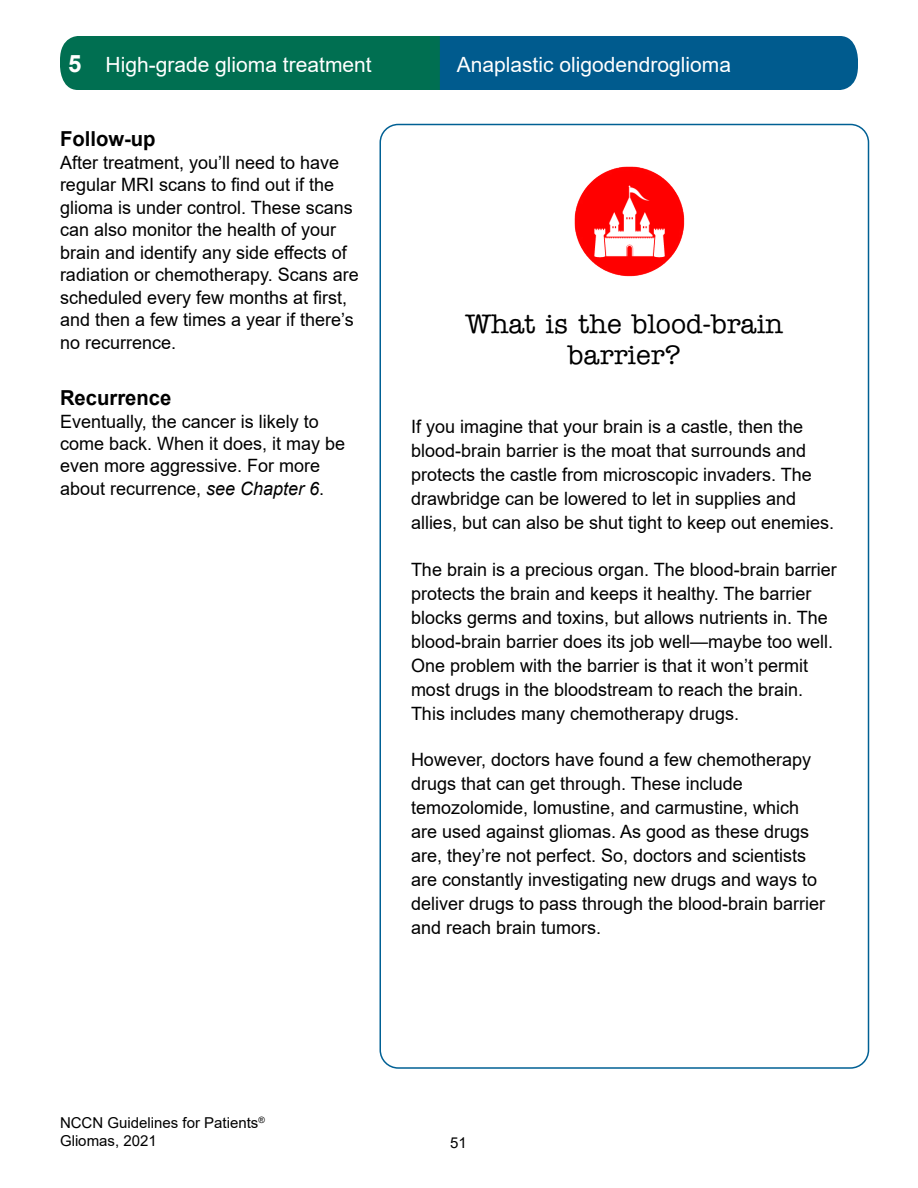
<style>
.page{position:relative;width:918px;height:1188px;background:#fff}
.page>*{position:absolute;margin:0;border:0;box-sizing:border-box;transform-origin:0 0}
.t1{font:500 27px/31.5px "American Typewriter Std";color:#000;text-align:center}
.t2{font:21px "Arial";color:#fff}
.t3{font:700 20.7px "Arial";color:#000}
.t4{font:18.3px/24px "Arial";color:#000}
.t5{font:15px/18px "Arial";color:#000}
.s1{font-weight:700;font-size:24px}
.s2{font-style:italic}
</style>
<div class="page">
<svg style="left:60px;top:36px;width:798px;height:54px;background:#016572"></svg>
<img style="left:575px;top:167px;width:109px;height:109px">
<p class="t2" style="left:68px;top:50px;width:305px"><span class="s1">5</span> High-grade glioma treatment</p>
<p class="t2" style="left:457px;top:50px;width:276px">Anaplastic oligodendroglioma</p>
<p class="t3" style="left:60px;top:124px;width:97px">Follow-up</p>
<p class="t4" style="left:60px;top:151px;width:300px;line-height:22.5px">After treatment, you’ll need to have regular MRI scans to find out if the glioma is under control. These scans can also monitor the health of your brain and identify any side effects of radiation or chemotherapy. Scans are scheduled every few months at first, and then a few times a year if there’s no recurrence.</p>
<p class="t3" style="left:60px;top:383px;width:113px">Recurrence</p>
<p class="t4" style="left:60px;top:410px;width:287px;line-height:22.5px">Eventually, the cancer is likely to come back. When it does, it may be even more aggressive. For more about recurrence, <span class="s2">see Chapter 6</span>.</p>
<h1 class="t1" style="left:466px;top:308px;width:319px">What is the blood-brain barrier?</h1>
<p class="t4" style="left:411px;top:415px;width:425px">If you imagine that your brain is a castle, then the blood-brain barrier is the moat that surrounds and protects the castle from microscopic invaders. The drawbridge can be lowered to let in supplies and allies, but can also be shut tight to keep out enemies.</p>
<p class="t4" style="left:411px;top:557px;width:427px">The brain is a precious organ. The blood-brain barrier protects the brain and keeps it healthy. The barrier blocks germs and toxins, but allows nutrients in. The blood-brain barrier does its job well—maybe too well.<br>One problem with the barrier is that it won’t permit most drugs in the bloodstream to reach the brain.<br>This includes many chemotherapy drugs.</p>
<p class="t4" style="left:411px;top:748px;width:416px">However, doctors have found a few chemotherapy drugs that can get through. These include temozolomide, lomustine, and carmustine, which are used against gliomas. As good as these drugs are, they’re not perfect. So, doctors and scientists are constantly investigating new drugs and ways to deliver drugs to pass through the blood-brain barrier and reach brain tumors.</p>
<p class="t5" style="left:60px;top:1114px;width:206px">NCCN Guidelines for Patients<sup>®<br></sup>Gliomas, 2021</p>
<p class="t5" style="left:450px;top:1133px;width:18px">51</p>
</div>
